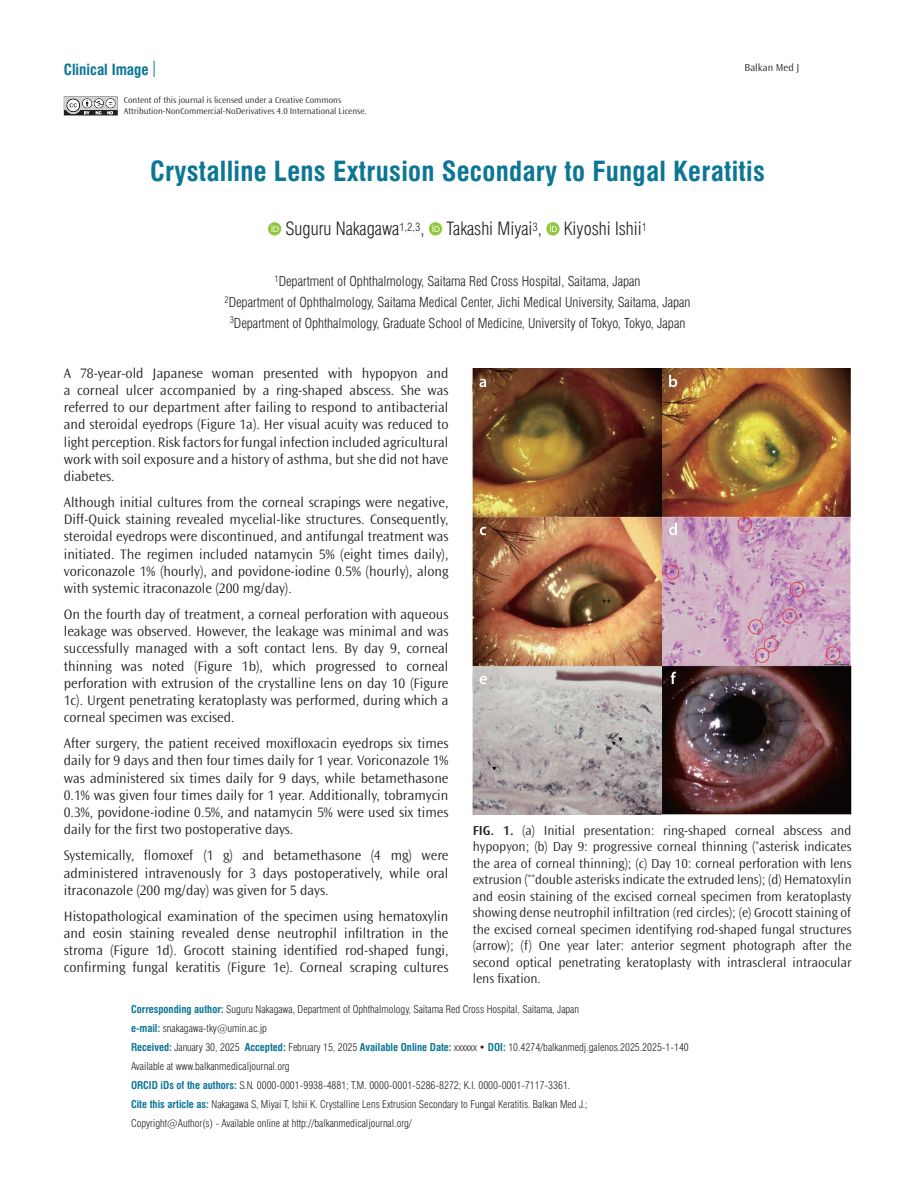
<style>
.page{position:relative;width:915px;height:1191px;background:#fff}
.page>*{position:absolute;margin:0;border:0;box-sizing:border-box;transform-origin:0 0}
.BASLIK{font:27px "Swiss Condensed Bold Tr";letter-spacing:.01em;color:#0c7695}
.YAZARLAR{font:18px "Swiss Condensed Light Tr";color:#231f20}
.t1{font:15px "Swiss Condensed Bold Tr";color:#0c7695}
.YAZI{font:300 14.25px/17.2px "Ocean Sans Std";color:#231f20;text-align:justify}
.RESİM-ALTI{font:300 13.5px/16.5px "Ocean Sans Std";color:#231f20;text-align:justify}
.KURUM{font:13.5px "Swiss Condensed Light Tr";color:#231f20}
.ADRES-KISMI{font:10.5px "Swiss Condensed Light Tr";color:#231f20}
.t2{font:300 10.5px "Ocean Sans Std";color:#231f20}
.t3{font:300 9px/10.5px "Ocean Sans Std";color:#231f20}
.s1{font-family:"Swiss Condensed Bold Tr";color:#0c7695}
.s2{font-weight:600}
</style>
<div class="page">
<svg style="left:154px;top:61px;width:1px;height:16px"></svg>
<svg style="left:64px;top:97px;width:54px;height:18px"></svg>
<svg style="left:268px;top:222px;width:13px;height:13px"></svg>
<svg style="left:271px;top:225px;width:7px;height:7px"></svg>
<svg style="left:428px;top:222px;width:14px;height:13px"></svg>
<svg style="left:432px;top:225px;width:7px;height:7px"></svg>
<svg style="left:546px;top:222px;width:13px;height:13px"></svg>
<svg style="left:549px;top:225px;width:8px;height:7px"></svg>
<img style="left:472px;top:369px;width:378px;height:445px">
<p class="t1" style="left:64px;top:61px;width:86px">Clinical Image</p>
<p class="t3" style="left:124px;top:95px;width:244px">Content of this journal is licensed under a Creative Commons<br>Attribution-NonCommercial-NoDerivatives 4.0 International License.</p>
<p class="t2" style="left:744px;top:62px;width:56px">Balkan Med J</p>
<p class="BASLIK" style="left:150px;top:155px;width:616px">Crystalline Lens Extrusion Secondary to Fungal Keratitis</p>
<p class="YAZARLAR" style="left:285px;top:218px;width:363px">Suguru Nakagawa<sup>1,2,3</sup>, Takashi Miyai<sup>3</sup>, Kiyoshi Ishii<sup>1</sup></p>
<p class="KURUM" style="left:274px;top:273px;width:367px"><sup>1</sup>Department of Ophthalmology, Saitama Red Cross Hospital, Saitama, Japan</p>
<p class="KURUM" style="left:224px;top:294px;width:467px"><sup>2</sup>Department of Ophthalmology, Saitama Medical Center, Jichi Medical University, Saitama, Japan</p>
<p class="KURUM" style="left:230px;top:315px;width:457px"><sup>3</sup>Department of Ophthalmology, Graduate School of Medicine, University of Tokyo, Tokyo, Japan</p>
<p class="YAZI" style="left:64px;top:364px;width:386px">A 78-year-old Japanese woman presented with hypopyon and a corneal ulcer accompanied by a ring-shaped abscess. She was referred to our department after failing to respond to antibacterial and steroidal eyedrops (Figure 1a). Her visual acuity was reduced to light perception. Risk factors for fungal infection included agricultural work with soil exposure and a history of asthma, but she did not have diabetes.</p>
<p class="YAZI" style="left:64px;top:494px;width:386px">Although initial cultures from the corneal scrapings were negative, Diff-Quick staining revealed mycelial-like structures. Consequently, steroidal eyedrops were discontinued, and antifungal treatment was initiated. The regimen included natamycin 5% (eight times daily), voriconazole 1% (hourly), and povidone-iodine 0.5% (hourly), along with systemic itraconazole (200 mg/day).</p>
<p class="YAZI" style="left:64px;top:606px;width:386px">On the fourth day of treatment, a corneal perforation with aqueous leakage was observed. However, the leakage was minimal and was successfully managed with a soft contact lens. By day 9, corneal thinning was noted (Figure 1b), which progressed to corneal perforation with extrusion of the crystalline lens on day 10 (Figure 1c). Urgent penetrating keratoplasty was performed, during which a corneal specimen was excised.</p>
<p class="YAZI" style="left:64px;top:735px;width:386px">After surgery, the patient received moxifloxacin eyedrops six times daily for 9 days and then four times daily for 1 year. Voriconazole 1% was administered six times daily for 9 days, while betamethasone 0.1% was given four times daily for 1 year. Additionally, tobramycin 0.3%, povidone-iodine 0.5%, and natamycin 5% were used six times daily for the first two postoperative days.</p>
<p class="YAZI" style="left:64px;top:847px;width:386px">Systemically, flomoxef (1 g) and betamethasone (4 mg) were administered intravenously for 3 days postoperatively, while oral itraconazole (200 mg/day) was given for 5 days.</p>
<p class="YAZI" style="left:64px;top:907px;width:386px">Histopathological examination of the specimen using hematoxylin and eosin staining revealed dense neutrophil infiltration in the stroma (Figure 1d). Grocott staining identified rod-shaped fungi, confirming fungal keratitis (Figure 1e). Corneal scraping cultures</p>
<p class="ADRES-KISMI" style="left:131px;top:1003px;width:449px"><span class="s1">Corresponding author:</span> Suguru Nakagawa, Department of Ophthalmology, Saitama Red Cross Hospital, Saitama, Japan</p>
<p class="ADRES-KISMI" style="left:131px;top:1022px;width:137px"><span class="s1">e-mail:</span> snakagawa-tky@umin.ac.jp</p>
<p class="ADRES-KISMI" style="left:131px;top:1041px;width:559px"><span class="s1">Received:</span> January 30, 2025 <span class="s1">Accepted:</span> February 15, 2025 <span class="s1">Available Online Date:</span> xxxxxx • <span class="s1">DOI:</span> 10.4274/balkanmedj.galenos.2025.2025-1-140</p>
<p class="ADRES-KISMI" style="left:131px;top:1060px;width:160px">Available at www.balkanmedicaljournal.org</p>
<p class="ADRES-KISMI" style="left:131px;top:1079px;width:440px"><span class="s1">ORCID iDs of the authors:</span> S.N. 0000-0001-9938-4881; T.M. 0000-0001-5286-8272; K.I. 0000-0001-7117-3361.</p>
<p class="ADRES-KISMI" style="left:131px;top:1098px;width:458px"><span class="s1">Cite this article as:</span> Nakagawa S, Miyai T, Ishii K. Crystalline Lens Extrusion Secondary to Fungal Keratitis. Balkan Med J.;</p>
<p class="ADRES-KISMI" style="left:131px;top:1117px;width:282px">Copyright@Author(s) - Available online at http://balkanmedicaljournal.org/</p>
<p class="RESİM-ALTI" style="left:472px;top:822px;width:380px"><span class="s2">FIG. 1.</span> (a) Initial presentation: ring-shaped corneal abscess and hypopyon; (b) Day 9: progressive corneal thinning (<sup>*</sup>asterisk indicates the area of corneal thinning); (c) Day 10: corneal perforation with lens extrusion (<sup>**</sup>double asterisks indicate the extruded lens); (d) Hematoxylin and eosin staining of the excised corneal specimen from keratoplasty showing dense neutrophil infiltration (red circles); (e) Grocott staining of the excised corneal specimen identifying rod-shaped fungal structures (arrow); (f) One year later: anterior segment photograph after the second optical penetrating keratoplasty with intrascleral intraocular lens fixation.</p>
</div>
